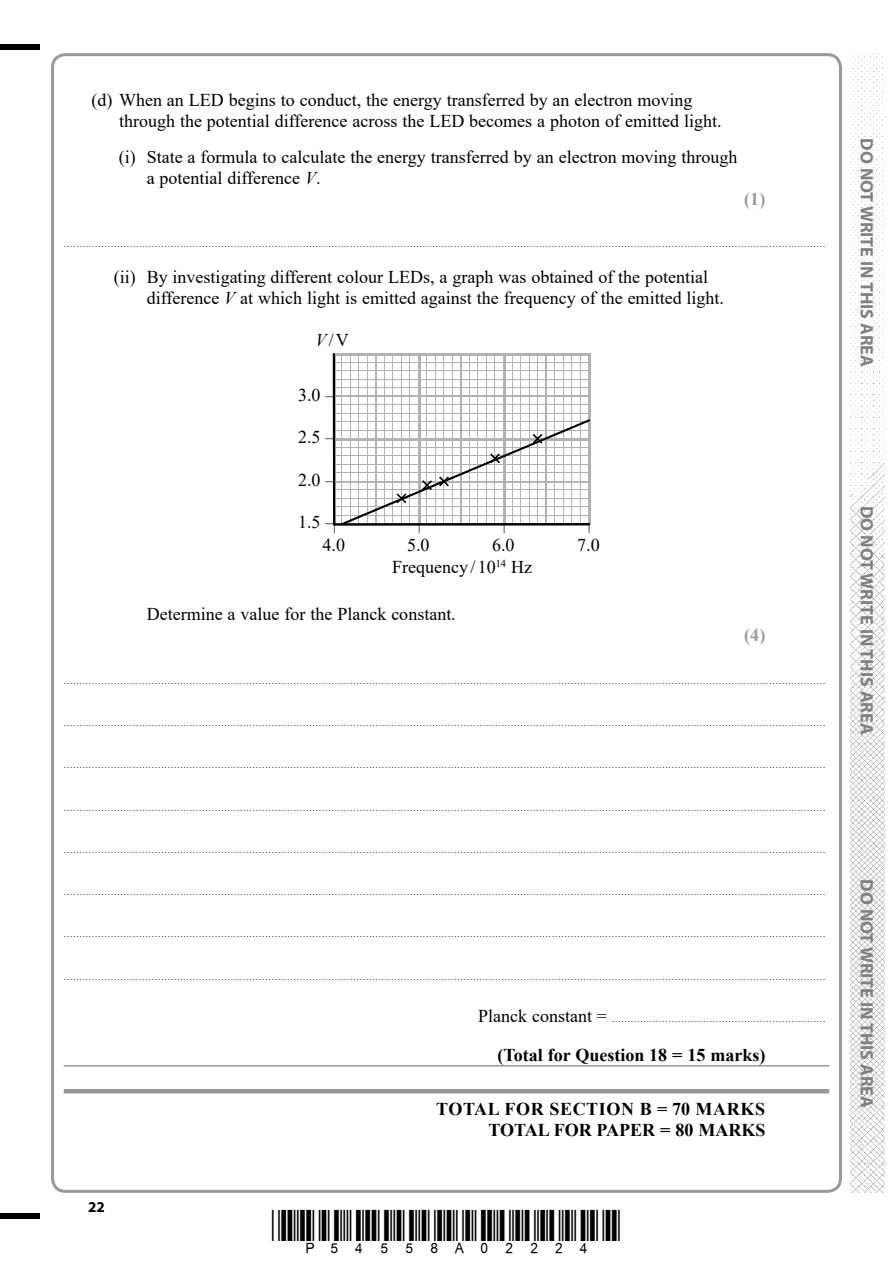
<style>
.page{position:relative;width:893px;height:1263px;background:#fff}
.page>*{position:absolute;margin:0;border:0;box-sizing:border-box;transform-origin:0 0}
.t1{font:18px/21px "Times New Roman";color:#000}
.t2{font:700 18px/21px "Times New Roman";color:#000;text-align:right}
.t3{font:700 18px "Myriad Pro";color:#808080}
.t4{font:700 18px "Times New Roman";color:#999}
.t5{font:700 15px "Myriad Pro";color:#000}
.t6{font:9px "Times New Roman";color:#000}
.s1{font-style:italic}
.s2{font-size:18px}
</style>
<div class="page">
<div style="left:0;top:44px;width:40px;height:5px;background:#000"></div>
<div style="left:0;top:1214px;width:40px;height:5px;background:#000"></div>
<img style="left:850px;top:53px;width:34px;height:1140px">
<hr style="left:64px;top:1065px;width:765px;height:1px;background:#999">
<hr style="left:64px;top:1089px;width:765px;height:4px;background:#999">
<svg style="left:332px;top:353px;width:259px;height:173px"></svg>
<svg style="left:339px;top:418px;width:252px;height:108px"></svg>
<h1 class="t1" style="left:119px;top:89px;width:604px;text-indent:-28px">(d) When an LED begins to conduct, the energy transferred by an electron moving through the potential difference across the LED becomes a photon of emitted light.</h1>
<h1 class="t1" style="left:147px;top:146px;width:592px;text-indent:-28px">(i) State a formula to calculate the energy transferred by an electron moving through a potential difference <span class="s1">V</span>.</h1>
<h1 class="t4" style="left:744px;top:186px;width:23px">(1)</h1>
<p class="t6" style="left:64px;top:238px;width:763px">..................................................................................................................................................................................................................................................</p>
<h1 class="t1" style="left:147px;top:266px;width:579px;text-indent:-33px">(ii) By investigating different colour LEDs, a graph was obtained of the potential difference <span class="s1">V</span> at which light is emitted against the frequency of the emitted light.</h1>
<h1 class="t1" style="left:316px;top:329px;width:35px"><span class="s1">V</span>/V</h1>
<h1 class="t1" style="left:298px;top:383px;width:38px">3.0 –</h1>
<h1 class="t1" style="left:298px;top:426px;width:38px">2.5 –</h1>
<h1 class="t1" style="left:298px;top:468px;width:38px">2.0 –</h1>
<h1 class="t1" style="left:323px;top:509px;width:24px;line-height:23px;text-indent:-25px">1.5 –<br>4.0</h1>
<h1 class="t1" style="left:322px;top:532px;width:11px;rotate:-90deg">–</h1>
<h1 class="t1" style="left:406px;top:532px;width:11px;rotate:-90deg">–</h1>
<h1 class="t1" style="left:407px;top:533px;width:24px">5.0</h1>
<h1 class="t1" style="left:491px;top:532px;width:11px;rotate:-90deg">–</h1>
<h1 class="t1" style="left:492px;top:533px;width:24px">6.0</h1>
<h1 class="t1" style="left:392px;top:555px;width:141px">Frequency/ 10<sup>14</sup> Hz</h1>
<h1 class="t1" style="left:147px;top:603px;width:311px">Determine a value for the Planck constant.</h1>
<h1 class="t1" style="left:576px;top:532px;width:11px;rotate:-90deg">–</h1>
<h1 class="t1" style="left:577px;top:533px;width:24px">7.0</h1>
<h1 class="t4" style="left:744px;top:622px;width:23px">(4)</h1>
<p class="t6" style="left:64px;top:674px;width:763px">..................................................................................................................................................................................................................................................</p>
<p class="t6" style="left:64px;top:717px;width:763px">..................................................................................................................................................................................................................................................</p>
<p class="t6" style="left:64px;top:759px;width:763px">..................................................................................................................................................................................................................................................</p>
<p class="t6" style="left:64px;top:801px;width:763px">..................................................................................................................................................................................................................................................</p>
<p class="t6" style="left:64px;top:843px;width:763px">..................................................................................................................................................................................................................................................</p>
<p class="t6" style="left:64px;top:886px;width:763px">..................................................................................................................................................................................................................................................</p>
<p class="t6" style="left:64px;top:928px;width:763px">..................................................................................................................................................................................................................................................</p>
<p class="t6" style="left:64px;top:970px;width:763px">..................................................................................................................................................................................................................................................</p>
<p class="t6" style="left:478px;top:1012px;width:349px"><span class="s2">Planck constant =</span> ....................................................................</p>
<h1 class="t2" style="left:497px;top:1044px;width:269px">(Total for Question 18 = 15 marks)</h1>
<h1 class="t2" style="left:436px;top:1098px;width:331px">TOTAL FOR SECTION B = 70 MARKS<br>TOTAL FOR PAPER = 80 MARKS</h1>
<h2 class="t5" style="left:88px;top:1197px;width:18px">22</h2>
<h1 class="t3" style="left:878px;top:138px;width:230px;rotate:90deg">DO NOT WRITE IN THIS AREA</h1>
<h1 class="t3" style="left:878px;top:506px;width:230px;rotate:90deg">DO NOT WRITE IN THIS AREA</h1>
<h1 class="t3" style="left:878px;top:879px;width:230px;rotate:90deg">DO NOT WRITE IN THIS AREA</h1>
</div>
